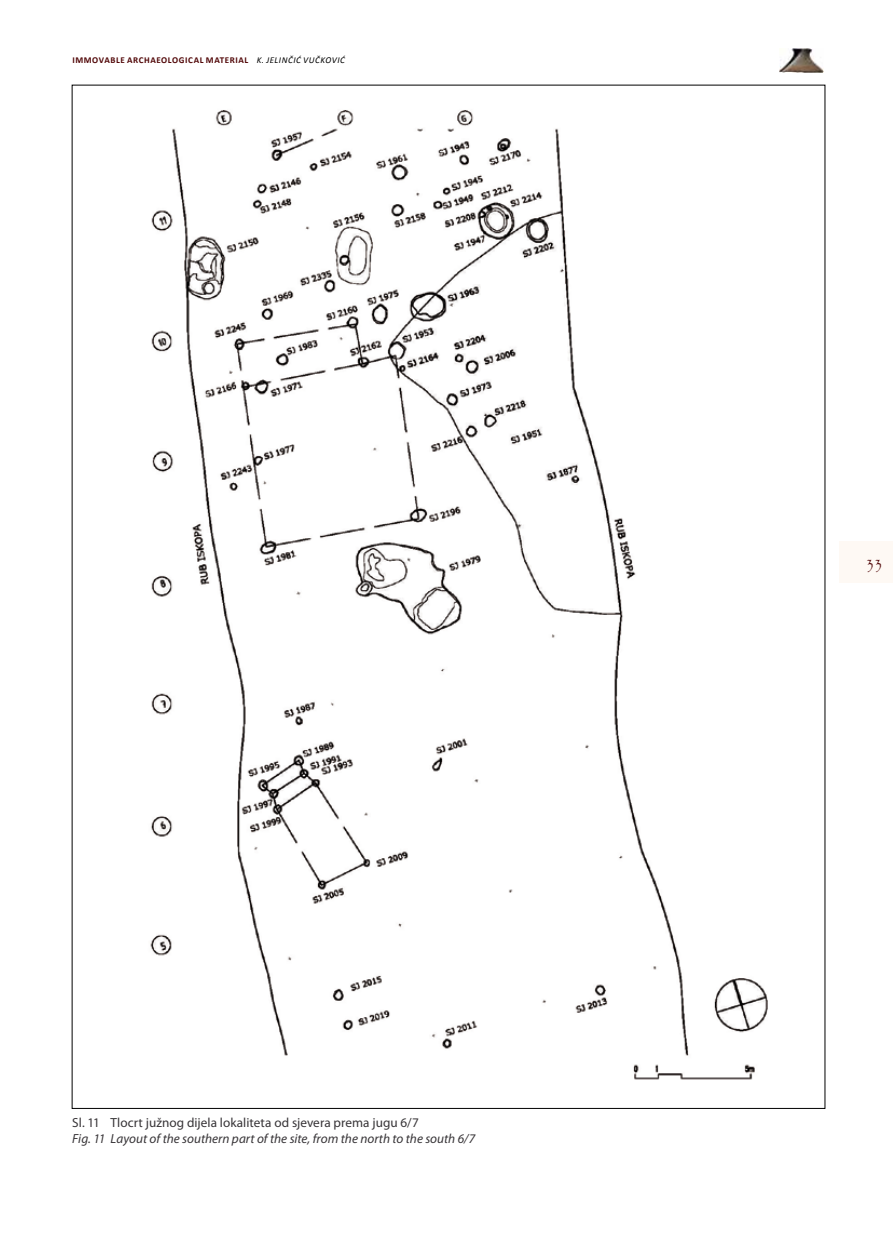
<style>
.page{position:relative;width:893px;height:1234px;background:#fff}
.page>*{position:absolute;margin:0;border:0;box-sizing:border-box;transform-origin:0 0}
.t1{font:18px "Papyrus";color:#500506;scale:.8 1}
.t2{font:italic 13.2px "Myriad Pro";color:#373437}
.t3{font:13.2px "Myriad Pro";letter-spacing:.005em;color:#373437}
.t4{font:700 9px "Calibri";letter-spacing:.06em;color:#500506}
.t5{font:italic 9px "Calibri";color:#000}
.s1{font-weight:400;font-style:italic;color:#000}
</style>
<div class="page">
<img style="left:780px;top:48px;width:44px;height:24px">
<div style="left:839px;top:541px;width:54px;height:42px;background:#fef9f4"></div>
<img style="left:150px;top:110px;width:618px;height:970px">
<p class="t4" style="left:72px;top:54px;width:203px">IMMOVABLE ARCHAEOLOGICAL MATERIAL <span class="s1">K. JELINČIĆ</span></p>
<p class="t5" style="left:303px;top:54px;width:39px">VUČKOVIĆ</p>
<p class="t3" style="left:72px;top:1114px;width:348px">Sl. 11 Tlocrt južnog dijela lokaliteta od sjevera prema jugu 6/7</p>
<p class="t2" style="left:72px;top:1130px;width:404px">Fig. 11 Layout of the southern part of the site, from the north to the south 6/7</p>
<h1 class="t1" style="left:866px;top:553px;width:22px">33</h1>
</div>
